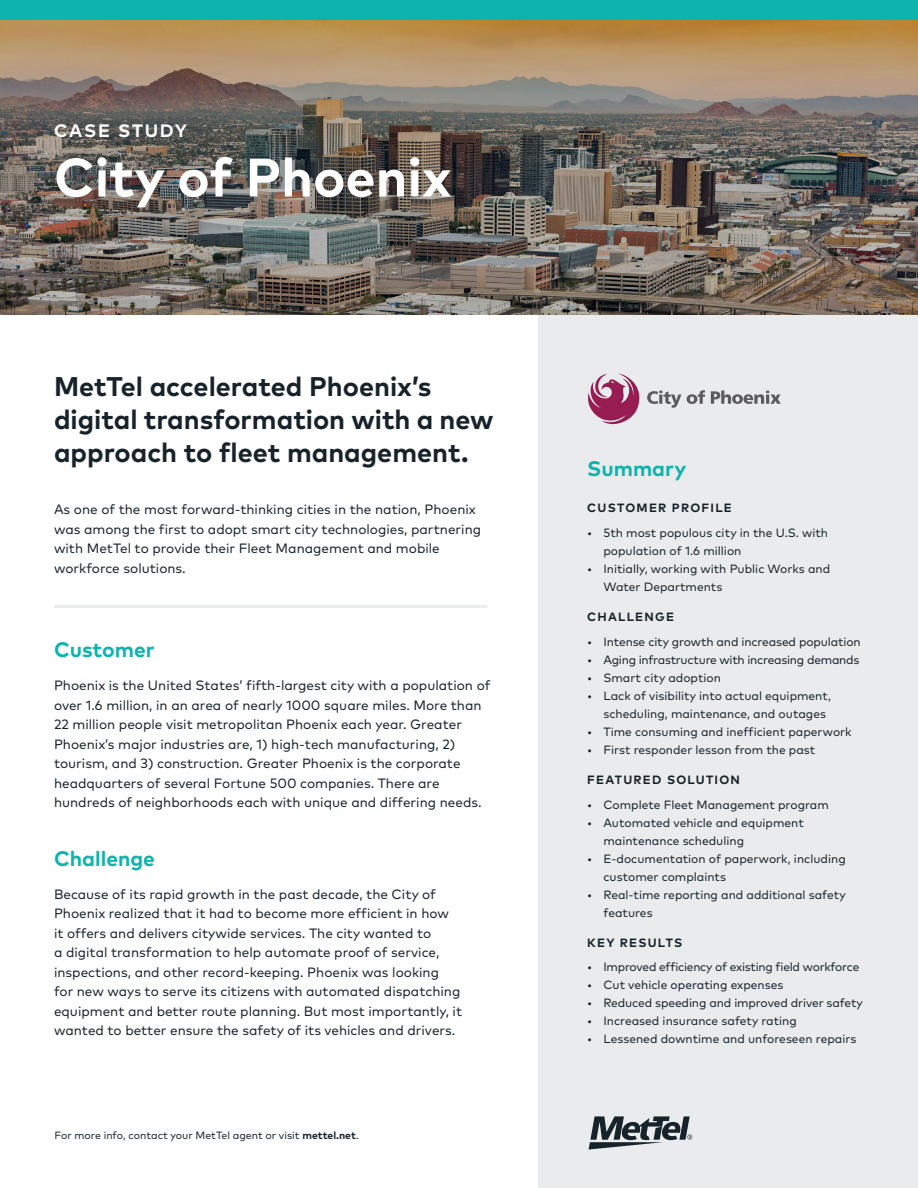
<style>
.page{position:relative;width:918px;height:1188px;background:#fff}
.page>*{position:absolute;margin:0;border:0;box-sizing:border-box;transform-origin:0 0}
.t1{font:700 54px "Mark Pro";color:#fff}
.Regular_Body_Copy{font:700 27px/33px "Mark Pro";color:#17232a}
.Medium_Headline{font:700 21px "Mark Pro";color:#0db4ad}
.t2{font:700 18px "Mark Pro";letter-spacing:.095em;color:#fff}
.Regular_Body_Copy-2{font:13.5px/19.5px "Mark Pro";color:#17232a}
.t3{font:12px/18px "Mark Pro";color:#17232a}
.t4{font:12px "Mark Pro";letter-spacing:-.02em;color:#17232a}
.All_Caps{font:700 12px "Mark Pro";letter-spacing:.105em;color:#17232a}
.t5{font:10.5px "Mark Pro";color:#17232a}
.s1{font-weight:700}
</style>
<div class="page">
<div style="left:538px;top:261px;width:380px;height:927px;background:#e9ebec"></div>
<img style="left:0;top:21px;width:918px;height:294px">
<div style="left:0;top:0;width:918px;height:20px;background:#0db4ad"></div>
<svg style="left:589px;top:1116px;width:103px;height:34px"></svg>
<hr style="left:54px;top:605px;width:433px;height:3px;background:#e9ebec">
<svg style="left:647px;top:391px;width:34px;height:17px"></svg>
<svg style="left:687px;top:390px;width:18px;height:14px"></svg>
<svg style="left:711px;top:390px;width:70px;height:14px"></svg>
<svg style="left:588px;top:374px;width:51px;height:51px"></svg>
<p class="t2" style="left:54px;top:116px;width:135px">CASE STUDY</p>
<p class="t1" style="left:54px;top:136px;width:399px">City of Phoenix</p>
<p class="Regular_Body_Copy" style="left:54px;top:367px;width:441px">MetTel accelerated Phoenix’s digital transformation with a new approach to fleet management.</p>
<p class="Regular_Body_Copy-2" style="left:54px;top:498px;width:429px">As one of the most forward-thinking cities in the nation, Phoenix was among the first to adopt smart city technologies, partnering with MetTel to provide their Fleet Management and mobile workforce solutions.</p>
<p class="Medium_Headline" style="left:54px;top:634px;width:102px">Customer</p>
<p class="Regular_Body_Copy-2" style="left:54px;top:675px;width:438px">Phoenix is the United States’ fifth-largest city with a population of over 1.6 million, in an area of nearly 1000 square miles. More than 22 million people visit metropolitan Phoenix each year. Greater Phoenix’s major industries are, 1) high-tech manufacturing, 2) tourism, and 3) construction. Greater Phoenix is the corporate headquarters of several Fortune 500 companies. There are hundreds of neighborhoods each with unique and differing needs.</p>
<p class="Medium_Headline" style="left:54px;top:842px;width:102px">Challenge</p>
<p class="Regular_Body_Copy-2" style="left:54px;top:883px;width:410px">Because of its rapid growth in the past decade, the City of Phoenix realized that it had to become more efficient in how<br>it offers and delivers citywide services. The city wanted to<br>a digital transformation to help automate proof of service, inspections, and other record-keeping. Phoenix was looking<br>for new ways to serve its citizens with automated dispatching equipment and better route planning. But most importantly, it wanted to better ensure the safety of its vehicles and drivers.</p>
<p class="t5" style="left:55px;top:1127px;width:306px">For more info, contact your MetTel agent or visit <span class="s1">mettel.net</span>.</p>
<p class="Medium_Headline" style="left:587px;top:452px;width:101px">Summary</p>
<p class="All_Caps" style="left:587px;top:499px;width:146px">CUSTOMER PROFILE</p>
<p class="t3" style="left:603px;top:523px;width:226px;text-indent:-16px">• 5th most populous city in the U.S. with population of 1.6 million</p>
<p class="t3" style="left:603px;top:559px;width:228px;text-indent:-16px">• Initially, working with Public Works and<br>Water Departments</p>
<p class="All_Caps" style="left:587px;top:608px;width:88px">CHALLENGE</p>
<p class="t3" style="left:587px;top:632px;width:275px">• Intense city growth and increased population</p>
<p class="t4" style="left:587px;top:651px;width:274px">• Aging infrastructure with increasing demands</p>
<p class="t3" style="left:587px;top:668px;width:135px">• Smart city adoption</p>
<p class="t3" style="left:603px;top:686px;width:229px;text-indent:-16px">• Lack of visibility into actual equipment, scheduling, maintenance, and outages</p>
<p class="t3" style="left:587px;top:722px;width:266px">• Time consuming and inefficient paperwork</p>
<p class="t3" style="left:587px;top:740px;width:230px">• First responder lesson from the past</p>
<p class="All_Caps" style="left:587px;top:770px;width:154px">FEATURED SOLUTION</p>
<p class="t3" style="left:587px;top:794px;width:243px">• Complete Fleet Management program</p>
<p class="t3" style="left:603px;top:812px;width:202px;text-indent:-16px">• Automated vehicle and equipment maintenance scheduling</p>
<p class="t3" style="left:603px;top:848px;width:244px;text-indent:-16px">• E-documentation of paperwork, including customer complaints</p>
<p class="t3" style="left:603px;top:884px;width:244px;text-indent:-16px">• Real-time reporting and additional safety features</p>
<p class="All_Caps" style="left:587px;top:933px;width:96px">KEY RESULTS</p>
<p class="t4" style="left:587px;top:958px;width:274px">• Improved efficiency of existing field workforce</p>
<p class="t3" style="left:587px;top:975px;width:198px">• Cut vehicle operating expenses</p>
<p class="t3" style="left:587px;top:993px;width:277px">• Reduced speeding and improved driver safety</p>
<p class="t3" style="left:587px;top:1011px;width:211px">• Increased insurance safety rating</p>
<p class="t3" style="left:587px;top:1029px;width:271px">• Lessened downtime and unforeseen repairs</p>
</div>
